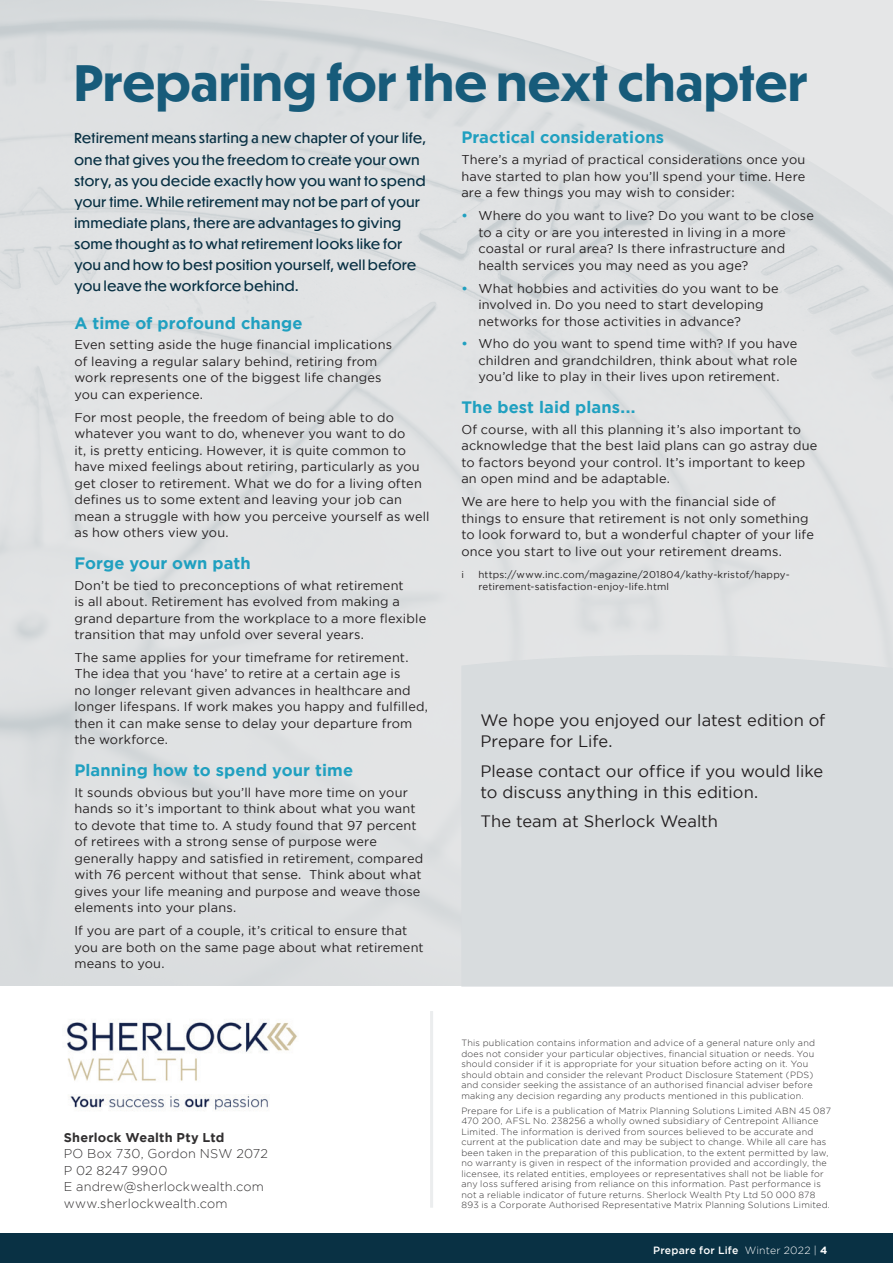
<style>
.page{position:relative;width:893px;height:1263px;background:#fff}
.page>*{position:absolute;margin:0;border:0;box-sizing:border-box;transform-origin:0 0}
.t1{font:700 48px "Dunbar Tall";letter-spacing:.02em;color:#175b7a}
.t2{font:16.5px/21px "Gotham";color:#231f20}
.t3{font:700 16.5px "Gotham";letter-spacing:.005em;color:#20a0c0}
.t4{font:13.5px/21px "Dunbar Tall";letter-spacing:.045em;color:#093144}
.t5{font:12.75px/16.5px "Gotham";letter-spacing:.015em;color:#231f20}
.t6{font:300 12.75px/16.5px "Gotham";letter-spacing:.015em;color:#312f30}
.t7{font:700 12.75px "Gotham";letter-spacing:.015em;color:#312f30}
.t8{font:500 10.5px "Gotham";letter-spacing:.02em;color:#fff}
.t9{font:9.75px/12px "Gotham";letter-spacing:.02em;color:#231f20}
.t10{font:300 9px/10.5px "Gotham";letter-spacing:.025em;color:#312f30}
.s1{color:#312f30}
.s2{font-weight:700;color:#20a0c0}
.s3{font-weight:300}
.s4{font-weight:700}
</style>
<div class="page">
<hr style="left:430px;top:1011px;width:3px;height:197px;background:#ebedee">
<div style="left:0;top:1233px;width:893px;height:30px;background:#093144"></div>
<div style="left:461px;top:655px;width:432px;height:331px;background:#d8dcde"></div>
<img style="left:66px;top:1022px;width:231px;height:89px">
<h1 class="t1" style="left:74px;top:48px;width:735px">Preparing for the next chapter</h1>
<p class="t4" style="left:74px;top:127px;width:353px">Retirement means starting a new chapter of your life, one that gives you the freedom to create your own story, as you decide exactly how you want to spend your time. While retirement may not be part of your immediate plans, there are advantages to giving some thought as to what retirement looks like for you and how to best position yourself, well before you leave the workforce behind.</p>
<p class="t3" style="left:74px;top:313px;width:230px">A time of profound change</p>
<p class="t5" style="left:74px;top:336px;width:319px">Even setting aside the huge financial implications of leaving a regular salary behind, retiring from work represents one of the biggest life changes you can experience.</p>
<p class="t5" style="left:74px;top:409px;width:357px">For most people, the freedom of being able to do whatever you want to do, whenever you want to do<br>it, is pretty enticing. However, it is quite common to have mixed feelings about retiring, particularly as you get closer to retirement. What we do for a living often defines us to some extent and leaving your job can mean a struggle with how you perceive yourself as well as how others view you.</p>
<p class="t3" style="left:74px;top:553px;width:178px">Forge your own path</p>
<p class="t5" style="left:74px;top:577px;width:353px">Don’t be tied to preconceptions of what retirement<br>is all about. Retirement has evolved from making a grand departure from the workplace to a more flexible transition that may unfold over several years.</p>
<p class="t5" style="left:74px;top:649px;width:355px">The same applies for your timeframe for retirement.<br>The idea that you ‘have’ to retire at a certain age is<br>no longer relevant given advances in healthcare and longer lifespans. If work makes you happy and fulfilled, then it can make sense to delay your departure from the workforce.</p>
<p class="t3" style="left:74px;top:761px;width:280px">Planning how to spend your time</p>
<p class="t5" style="left:74px;top:784px;width:350px"><span class="s1">I</span>t sounds obvious but you’ll have more time on your hands so it’s important to think about what you want to devote that time to. A study found that 97 percent of retirees with a strong sense of purpose were generally happy and satisfied in retirement, compared with 76 percent without that sense. Think about what gives your life meaning and purpose and weave those elements into your plans.</p>
<p class="t5" style="left:74px;top:922px;width:351px">If you are part of a couple, it’s critical to ensure that you are both on the same page about what retirement means to you.</p>
<p class="t3" style="left:461px;top:128px;width:204px">Practical considerations</p>
<p class="t5" style="left:461px;top:151px;width:346px;text-align:justify">There’s a myriad of practical considerations once you have started to plan how you’ll spend your time. Here are a few things you may wish to consider:</p>
<p class="t5" style="left:478px;top:207px;width:337px;text-indent:-17px"><span class="s2">•</span> Where do you want to live? Do you want to be close to a city or are you interested in living in a more coastal or rural area? Is there infrastructure and health services you may need as you age?</p>
<p class="t5" style="left:478px;top:280px;width:302px;text-indent:-17px"><span class="s2">•</span> What hobbies and activities do you want to be involved in. Do you need to start developing networks for those activities in advance?</p>
<p class="t5" style="left:478px;top:335px;width:321px;text-align:justify;text-indent:-17px"><span class="s2">•</span> Who do you want to spend time with? If you have children and grandchildren, think about what role you’d like to play in their lives upon retirement.</p>
<p class="t3" style="left:461px;top:398px;width:176px">The best laid plans...</p>
<p class="t5" style="left:461px;top:421px;width:358px">Of course, with all this planning it’s also important to acknowledge that the best laid plans can go astray due to factors beyond your control. It’s important to keep an open mind and be adaptable.</p>
<p class="t5" style="left:461px;top:493px;width:354px">We are here to help you with the financial side of things to ensure that retirement is not only something to look forward to, but a wonderful chapter of your life once you start to live out your retirement dreams.</p>
<p class="t9" style="left:461px;top:569px;width:4px">i</p>
<p class="t9" style="left:478px;top:569px;width:313px">https://www.inc.com/magazine/201804/kathy-kristof/happy&shy;retirement-satisfaction-enjoy-life.html</p>
<p class="t2" style="left:480px;top:710px;width:346px">We hope you enjoyed our latest edition of<br>Prepare for Life.</p>
<p class="t2" style="left:480px;top:760px;width:344px">Please contact our office if you would like to discuss anything in this edition.</p>
<p class="t2" style="left:480px;top:811px;width:239px">The team at Sherlock Wealth</p>
<p class="t7" style="left:64px;top:1130px;width:162px">Sherlock Wealth Pty Ltd</p>
<p class="t6" style="left:64px;top:1145px;width:206px">PO Box 730, Gordon NSW 2072<br>P 02 8247 9900<br>E andrew@sherlockwealth.com www.sherlockwealth.com</p>
<p class="t10" style="left:461px;top:1038px;width:355px">This publication contains information and advice of a general nature only and does not consider your particular objectives, financial situation or needs. You should consider if it is appropriate for your situation before acting on it. You should obtain and consider the relevant Product Disclosure Statement (PDS) and consider seeking the assistance of an authorised financial adviser before making any decision regarding any products mentioned in this publication.</p>
<p class="t10" style="left:461px;top:1105px;width:371px">Prepare for Life is a publication of Matrix Planning Solutions Limited ABN 45 087<br>470 200, AFSL No. 238256 a wholly owned subsidiary of Centrepoint Alliance Limited. The information is derived from sources believed to be accurate and current at the publication date and may be subject to change. While all care has been taken in the preparation of this publication, to the extent permitted by law, no warranty is given in respect of the information provided and accordingly, the licensee, its related entities, employees or representatives shall not be liable for any loss suffered arising from reliance on this information. Past performance is not a reliable indicator of future returns. Sherlock Wealth Pty Ltd 50 000 878<br>893 is a Corporate Authorised Representative Matrix Planning Solutions Limited.</p>
<p class="t8" style="left:653px;top:1244px;width:176px">Prepare for Life <span class="s3">Winter 2022 |</span> <span class="s4">4</span></p>
</div>
